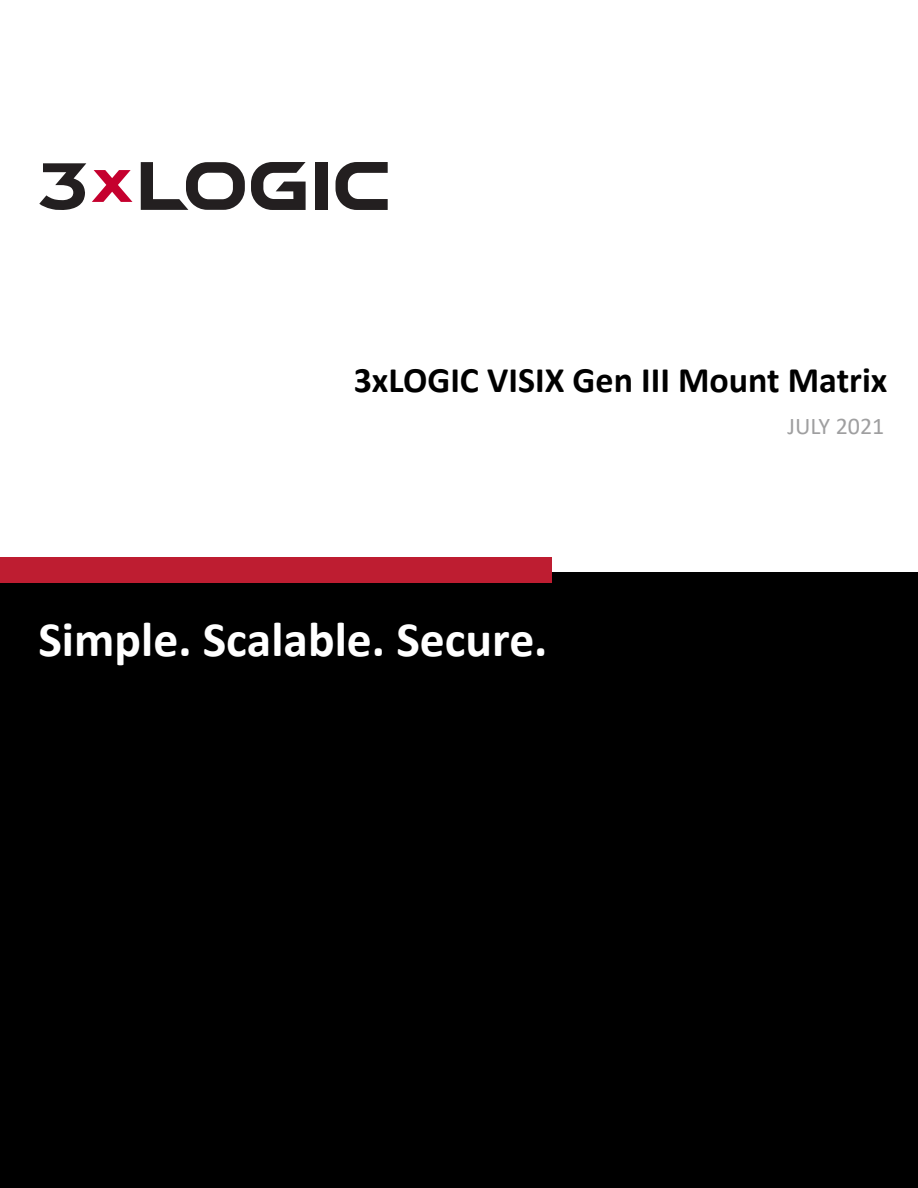
<style>
.page{position:relative;width:918px;height:1188px;background:#fff}
.page>*{position:absolute;margin:0;border:0;box-sizing:border-box;transform-origin:0 0}
.t1{font:700 49.65px "Calibri";color:#fff}
.t2{font:700 36px "Calibri";color:#000}
.t3{font:24px "Calibri";color:#9f9fa0}
</style>
<div class="page">
<div style="left:0;top:572px;width:918px;height:616px;background:#000"></div>
<div style="left:0;top:557px;width:551px;height:26px;background:#be1d31"></div>
<svg style="left:92px;top:170px;width:40px;height:32px"></svg>
<svg style="left:251px;top:162px;width:55px;height:48px"></svg>
<div style="left:315px;top:162px;width:12px;height:48px;background:#231f20"></div>
<svg style="left:141px;top:162px;width:104px;height:48px"></svg>
<svg style="left:39px;top:163px;width:47px;height:47px"></svg>
<svg style="left:336px;top:162px;width:52px;height:48px"></svg>
<p class="t2" style="left:354px;top:354px;width:535px">3xLOGIC VISIX Gen III Mount Matrix</p>
<p class="t3" style="left:787px;top:409px;width:98px">JULY 2021</p>
<h1 class="t1" style="left:38px;top:604px;width:511px">Simple. Scalable. Secure.</h1>
</div>
